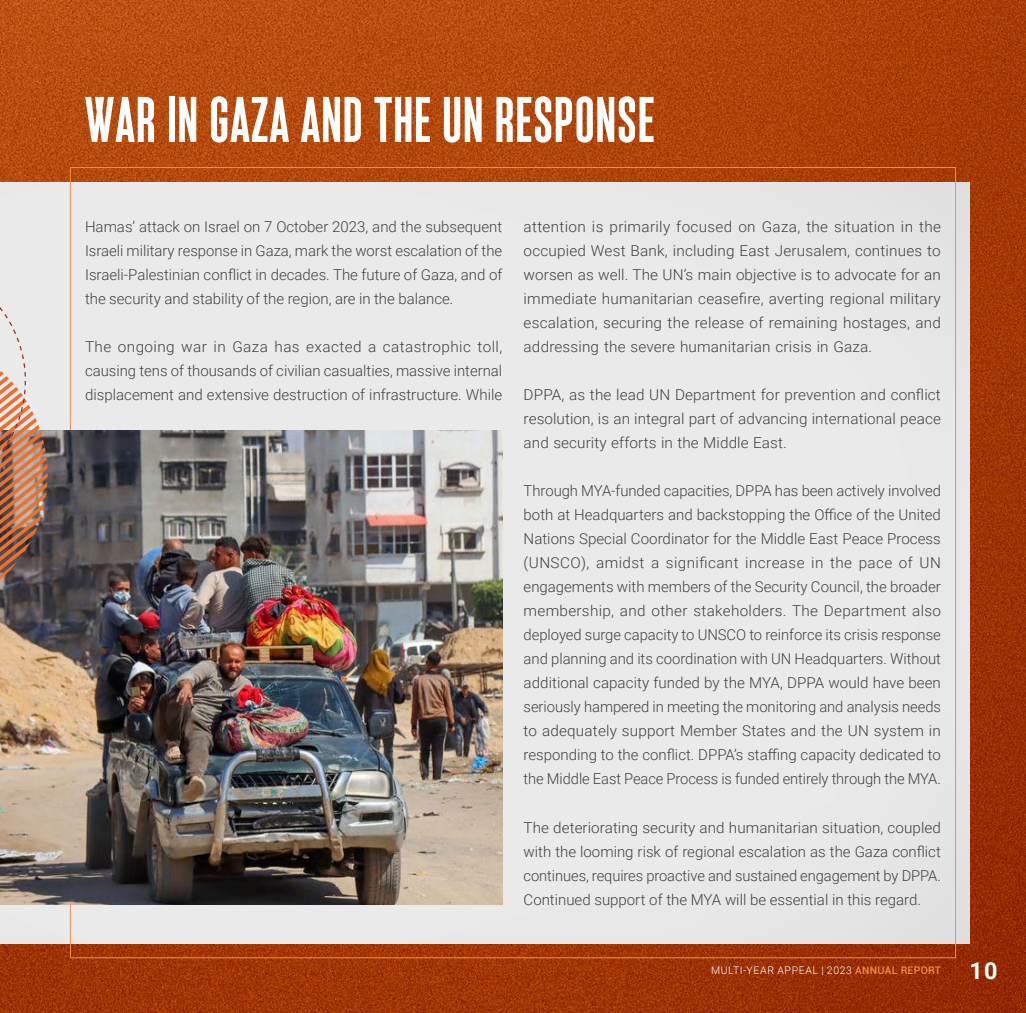
<style>
.page{position:relative;width:1026px;height:1013px;background:#fff}
.page>*{position:absolute;margin:0;border:0;box-sizing:border-box;transform-origin:0 0}
.t1{font:600 64.35px "Monopol";letter-spacing:.02em;color:#fff}
.t2{font:700 23.4px "Roboto";color:#fff}
.t3{font:300 15px/24px "Roboto";color:#404043;text-align:justify}
.t4{font:300 10.5px "Roboto";letter-spacing:.06em;color:#fff}
.s1{font-weight:500;color:#f68c4c}
</style>
<div class="page">
<img style="left:0;top:0;width:1026px;height:1012px">
<div style="left:0;top:182px;width:969px;height:761px;background:#eaeaea"></div>
<img style="left:0;top:430px;width:502px;height:474px">
<svg style="left:0;top:259px;width:48px;height:355px;background:#bb9e91"></svg>
<h1 class="t1" style="left:85px;top:85px;width:571px">WAR IN GAZA AND THE UN RESPONSE</h1>
<p class="t3" style="left:85px;top:214px;width:419px">Hamas’ attack on Israel on 7 October 2023, and the subsequent Israeli military response in Gaza, mark the worst escalation of the Israeli-Palestinian conflict in decades. The future of Gaza, and of the security and stability of the region, are in the balance.</p>
<p class="t3" style="left:85px;top:334px;width:419px">The ongoing war in Gaza has exacted a catastrophic toll, causing tens of thousands of civilian casualties, massive internal displacement and extensive destruction of infrastructure. While</p>
<p class="t3" style="left:524px;top:214px;width:419px">attention is primarily focused on Gaza, the situation in the occupied West Bank, including East Jerusalem, continues to worsen as well. The UN’s main objective is to advocate for an immediate humanitarian ceasefire, averting regional military escalation, securing the release of remaining hostages, and addressing the severe humanitarian crisis in Gaza.</p>
<p class="t3" style="left:524px;top:382px;width:419px">DPPA, as the lead UN Department for prevention and conflict resolution, is an integral part of advancing international peace and security efforts in the Middle East.</p>
<p class="t3" style="left:524px;top:478px;width:419px">Through MYA-funded capacities, DPPA has been actively involved both at Headquarters and backstopping the Office of the United Nations Special Coordinator for the Middle East Peace Process (UNSCO), amidst a significant increase in the pace of UN engagements with members of the Security Council, the broader membership, and other stakeholders. The Department also deployed surge capacity to UNSCO to reinforce its crisis response and planning and its coordination with UN Headquarters. Without additional capacity funded by the MYA, DPPA would have been seriously hampered in meeting the monitoring and analysis needs to adequately support Member States and the UN system in responding to the conflict. DPPA’s staffing capacity dedicated to the Middle East Peace Process is funded entirely through the MYA.</p>
<p class="t3" style="left:524px;top:814px;width:419px">The deteriorating security and humanitarian situation, coupled with the looming risk of regional escalation as the Gaza conflict continues, requires proactive and sustained engagement by DPPA.<br>Continued support of the MYA will be essential in this regard.</p>
<p class="t4" style="left:711px;top:963px;width:231px">MULTI-YEAR APPEAL | 2023 <span class="s1">ANNUAL REPORT</span></p>
<h2 class="t2" style="left:969px;top:954px;width:30px">10</h2>
</div>
